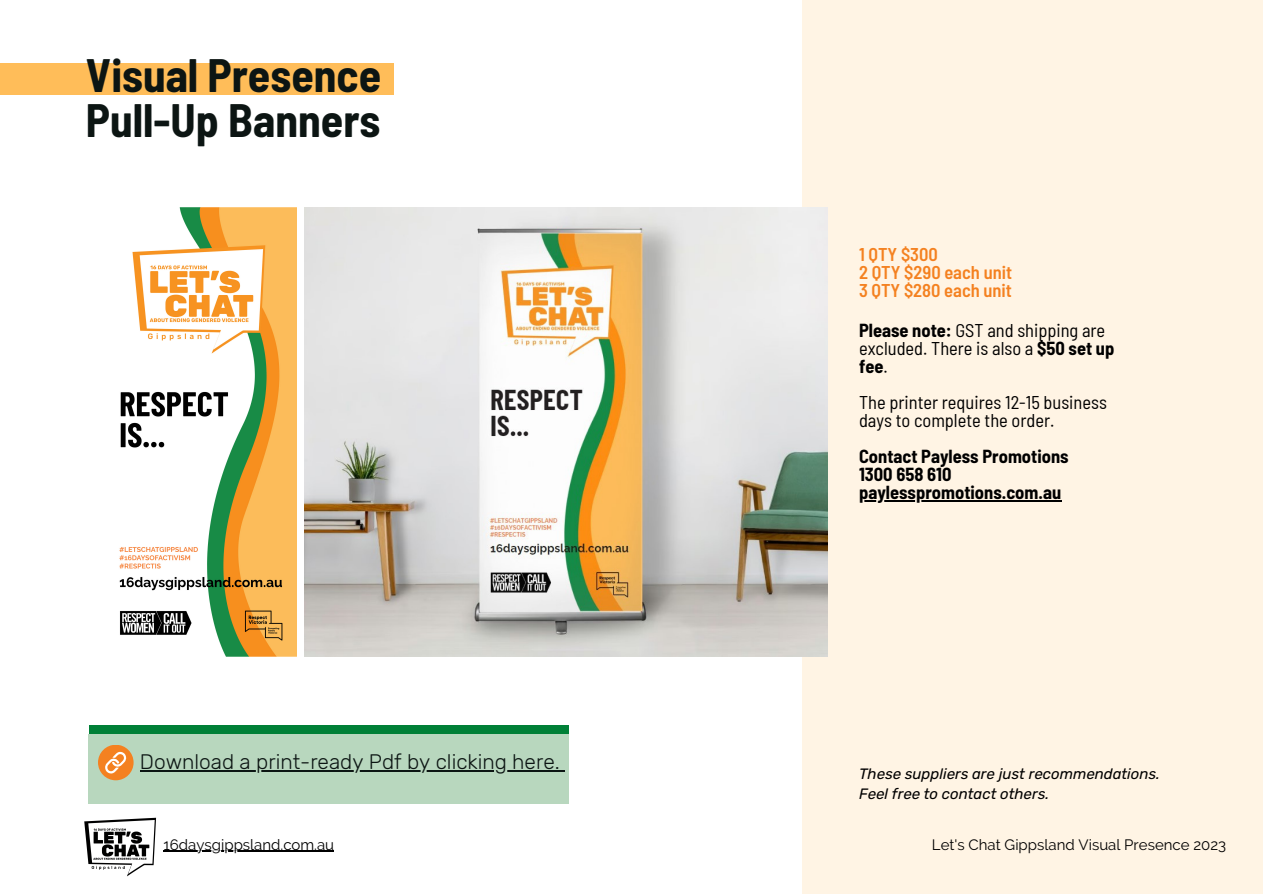
<style>
.page{position:relative;width:1263px;height:894px;background:#fff}
.page>*{position:absolute;margin:0;border:0;box-sizing:border-box;transform-origin:0 0}
.t1{font:700 semi-condensed 45.75px "Barlow";color:#0c1513}
.t2{font:300 20.85px "Rubik";color:#0c1513}
.t3{font:semi-condensed 18.45px/18px "Barlow";color:#000}
.t4{font:700 semi-condensed 18.45px "Barlow";color:#000}
.t5{font:600 semi-condensed 18.45px "Barlow";color:#f48120}
.t6{font:italic 15px/20.2px "Rubik";color:#000}
.t7{font:15px "Raleway";color:#000}
.s1{font-weight:700}
</style>
<div class="page">
<div style="left:0;top:63px;width:394px;height:31px;background:#ffbd59"></div>
<div style="left:803px;top:0;width:460px;height:893px;background:#fff4e4"></div>
<hr style="left:859px;top:500px;width:202px;height:1px;background:#000">
<img style="left:304px;top:208px;width:523px;height:448px">
<img style="left:119px;top:208px;width:177px;height:448px">
<div style="left:89px;top:725px;width:479px;height:10px;background:#008037"></div>
<div style="left:88px;top:734px;width:480px;height:69px;background:#b8d7be"></div>
<hr style="left:140px;top:770px;width:420px;height:1px;background:#0c1513">
<div style="left:98px;top:744px;width:36px;height:36px;background:#f48120;border-radius:50%"></div>
<svg style="left:105px;top:751px;width:21px;height:22px"></svg>
<hr style="left:164px;top:850px;width:170px;height:1px;background:#000">
<img style="left:84px;top:817px;width:73px;height:60px">
<p class="t1" style="left:86px;top:46px;width:297px">Visual Presence</p>
<p class="t1" style="left:86px;top:91px;width:296px">Pull-Up Banners</p>
<p class="t2" style="left:140px;top:749px;width:421px">Download a print-ready Pdf by clicking here.</p>
<p class="t5" style="left:859px;top:242px;width:80px">1 QTY $300</p>
<p class="t5" style="left:859px;top:260px;width:155px">2 QTY $290 each unit</p>
<p class="t5" style="left:859px;top:278px;width:154px">3 QTY $280 each unit</p>
<p class="t3" style="left:859px;top:320px;width:257px"><span class="s1">Please note:</span> GST and shipping are excluded. There is also a <span class="s1">$50 set up fee</span>.</p>
<p class="t3" style="left:859px;top:392px;width:249px">The printer requires 12-15 business days to complete the order.</p>
<p class="t4" style="left:859px;top:444px;width:211px">Contact Payless Promotions</p>
<p class="t4" style="left:859px;top:462px;width:94px">1300 658 610</p>
<p class="t4" style="left:859px;top:480px;width:204px">paylesspromotions.com.au</p>
<p class="t6" style="left:859px;top:763px;width:302px">These suppliers are just recommendations.<br>Feel free to contact others.</p>
<p class="t7" style="left:164px;top:835px;width:172px">16daysgippsland.com.au</p>
<p class="t7" style="left:932px;top:835px;width:296px">Let's Chat Gippsland Visual Presence 2023</p>
</div>
